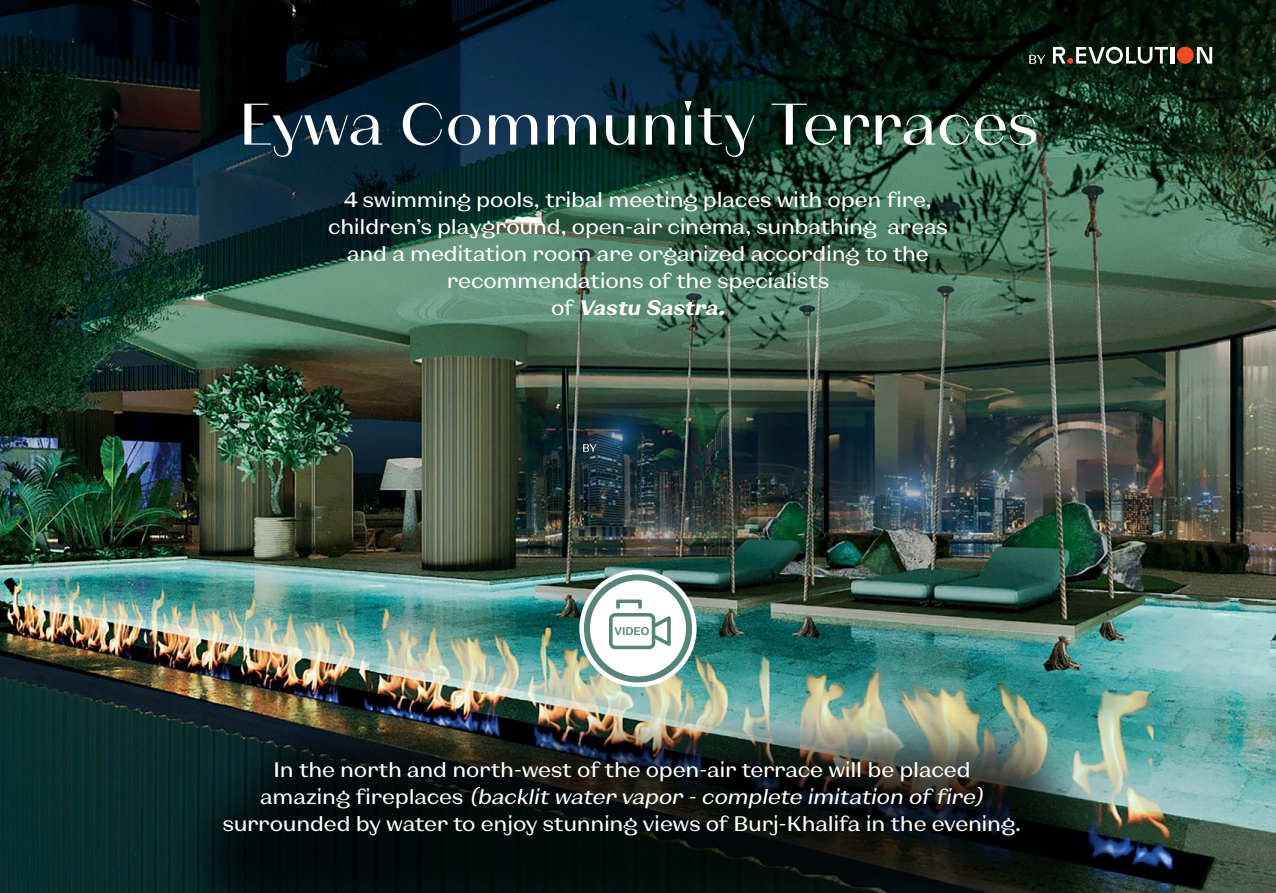
<style>
.page{position:relative;width:1276px;height:893px;background:#fff}
.page>*{position:absolute;margin:0;border:0;box-sizing:border-box;transform-origin:0 0}
.t1{font:58.5px "Kyiv Type Sans Medium 3";letter-spacing:.01em;color:#fff}
.t2{font:21px/27px "Kyiv Type Sans Medium 2";letter-spacing:-.01em;color:#fff;text-align:center}
.t3{font:italic 21px "Kyiv Type Sans Heavy 2";color:#fff}
.t4{font:10.95px "Arial Rounded MT Bold";color:#588479}
.s1{font-family:"Kyiv Type Sans Medium 2";font-style:normal}
.s2{font-style:italic}
</style>
<div class="page">
<img style="left:0;top:0;width:1276px;height:893px">
<div style="left:166px;top:703px;width:970px;height:190px;background:#000;opacity:.75"></div>
<svg style="left:579px;top:570px;width:117px;height:117px"></svg>
<svg style="left:587px;top:577px;width:102px;height:102px"></svg>
<div style="left:584px;top:574px;width:108px;height:108px;border:6px solid #588479;border-radius:50%"></div>
<svg style="left:609px;top:599px;width:62px;height:50px"></svg>
<svg style="left:583px;top:444px;width:13px;height:8px"></svg>
<div style="left:1176px;top:47px;width:17px;height:17px;background:#f04c23;border-radius:50%"></div>
<div style="left:1170px;top:47px;width:5px;height:17px;background:#fff"></div>
<svg style="left:1197px;top:47px;width:15px;height:17px"></svg>
<svg style="left:1053px;top:47px;width:115px;height:17px"></svg>
<svg style="left:1029px;top:55px;width:16px;height:9px"></svg>
<h1 class="t1" style="left:238px;top:84px;width:802px">Eywa Community Terraces</h1>
<p class="t2" style="left:328px;top:185px;width:621px">4 swimming pools, tribal meeting places with open fire, children’s playground, open-air cinema, sunbathing areas and a meditation room are organized according to the recommendations of the specialists</p>
<p class="t3" style="left:551px;top:293px;width:180px"><span class="s1">o f</span> Vastu Sastra.</p>
<p class="t4" style="left:614px;top:625px;width:36px">VIDEO</p>
<p class="t2" style="left:223px;top:755px;width:800px">In the north and north-west of the open-air terrace will be placed<br>a m a z i n g fi r e p l a c e s <span class="s2">(backlit water vapor -complete imitation of fire) </span>surrounded by water to enjoy stunning views of Burj-Khalifa in the evening.</p>
</div>
